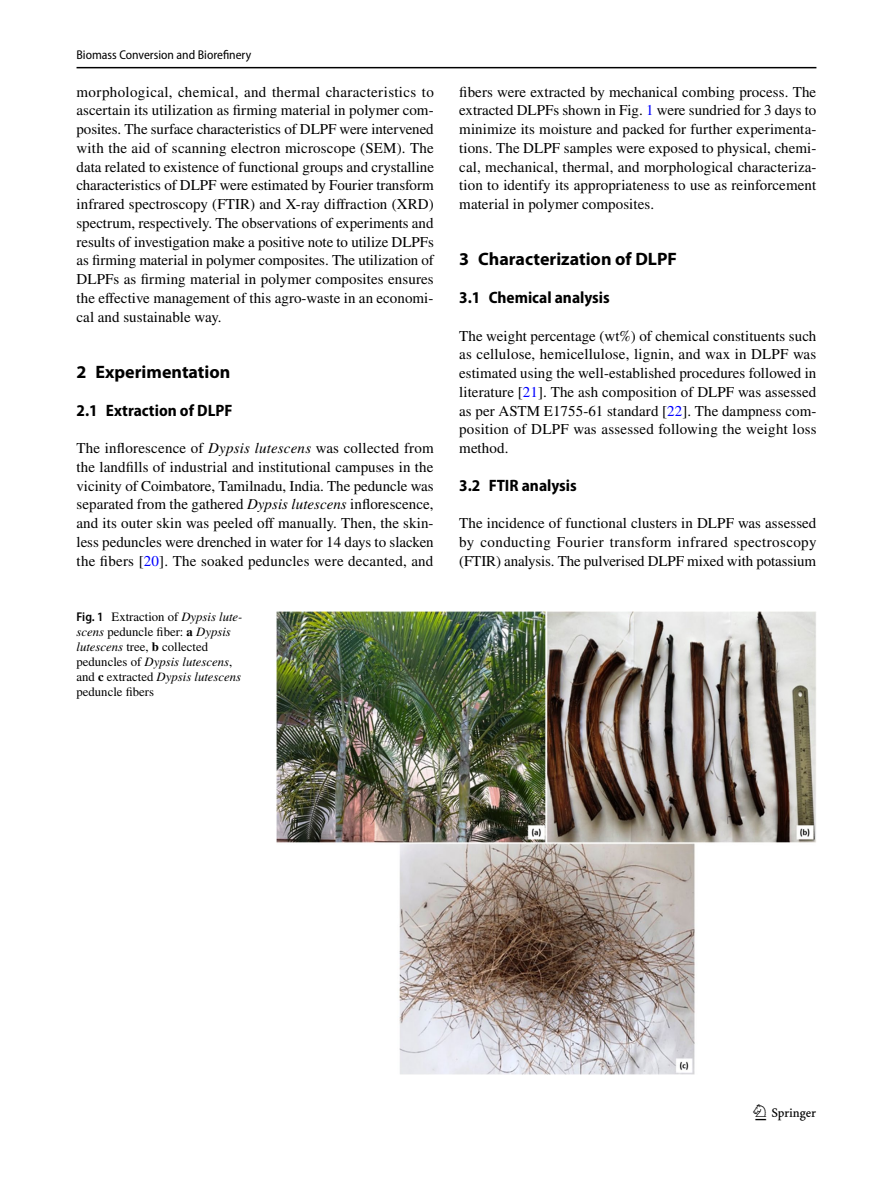
<style>
.page{position:relative;width:893px;height:1187px;background:#fff}
.page>*{position:absolute;margin:0;border:0;box-sizing:border-box;transform-origin:0 0}
.t1{font:22.5px "Springnew Regular 3";color:#000}
.t2{font:700 18px "Myriad Pro";color:#000}
.t3{font:700 semi-condensed 16.5px "Myriad Pro";color:#000}
.t4{font:15px/18.8px "STIX";letter-spacing:.005em;color:#000;text-align:justify}
.t5{font:12.75px/15px "STIX";color:#000}
.t6{font:semi-condensed 12.75px "Myriad Pro";color:#000}
.s1{font-style:italic}
.s2{color:#00f}
.s3{font-family:"Myriad Pro";font-weight:600;font-stretch:semi-condensed}
.s4{font-weight:700}
</style>
<div class="page">
<hr style="left:77px;top:67px;width:739px;height:1px;background:#000">
<img style="left:276px;top:611px;width:540px;height:462px">
<p class="t6" style="left:77px;top:48px;width:176px">Biomass Conversion and Biorefinery</p>
<p class="t4" style="left:77px;top:83px;width:359px">morphological, chemical, and thermal characteristics to ascertain its utilization as firming material in polymer com&shy;posites. The surface characteristics of DLPF were intervened with the aid of scanning electron microscope (SEM). The data related to existence of functional groups and crystalline characteristics of DLPF were estimated by Fourier transform infrared spectroscopy (FTIR) and X-ray diffraction (XRD) spectrum, respectively. The observations of experiments and results of investigation make a positive note to utilize DLPFs as firming material in polymer composites. The utilization of DLPFs as firming material in polymer composites ensures the effective management of this agro-waste in an economi&shy;cal and sustainable way.</p>
<p class="t2" style="left:77px;top:360px;width:155px">2 Experimentation</p>
<p class="t3" style="left:77px;top:401px;width:157px">2.1 Extraction of DLPF</p>
<p class="t4" style="left:77px;top:439px;width:359px">The inflorescence of <span class="s1">Dypsis lutescens</span> was collected from the landfills of industrial and institutional campuses in the vicinity of Coimbatore, Tamilnadu, India. The peduncle was separated from the gathered <span class="s1">Dypsis lutescens</span> inflorescence, and its outer skin was peeled off manually. Then, the skin&shy;less peduncles were drenched in water for 14 days to slacken the fibers [<span class="s2">20</span>]. The soaked peduncles were decanted, and</p>
<p class="t5" style="left:77px;top:610px;width:167px"><span class="s3">Fig. 1</span> Extraction of <span class="s1">Dypsis lute&shy;scens</span> peduncle fiber: <span class="s4">a</span> <span class="s1">Dypsis lutescens</span> tree, <span class="s4">b</span> collected peduncles of <span class="s1">Dypsis lutescens</span>, and <span class="s4">c</span> extracted <span class="s1">Dypsis lutescens </span>peduncle fibers</p>
<p class="t4" style="left:459px;top:83px;width:359px">fibers were extracted by mechanical combing process. The extracted DLPFs shown in Fig. <span class="s2">1</span> were sundried for 3 days to minimize its moisture and packed for further experimenta&shy;tions. The DLPF samples were exposed to physical, chemi&shy;cal, mechanical, thermal, and morphological characteriza&shy;tion to identify its appropriateness to use as reinforcement material in polymer composites.</p>
<p class="t2" style="left:459px;top:248px;width:219px">3 Characterization of DLPF</p>
<p class="t3" style="left:459px;top:288px;width:152px">3.1 Chemical analysis</p>
<p class="t4" style="left:459px;top:327px;width:359px">The weight percentage (wt%) of chemical constituents such as cellulose, hemicellulose, lignin, and wax in DLPF was estimated using the well-established procedures followed in literature [<span class="s2">21</span>]. The ash composition of DLPF was assessed as per ASTM E1755-61 standard [<span class="s2">22</span>]. The dampness com&shy;position of DLPF was assessed following the weight loss method.</p>
<p class="t3" style="left:459px;top:476px;width:119px">3.2 FTIR analysis</p>
<p class="t4" style="left:459px;top:514px;width:359px">The incidence of functional clusters in DLPF was assessed by conducting Fourier transform infrared spectroscopy (FTIR) analysis. The pulverised DLPF mixed with potassium</p>
<h1 class="t1" style="left:755px;top:1104px;width:62px">1 3</h1>
</div>
